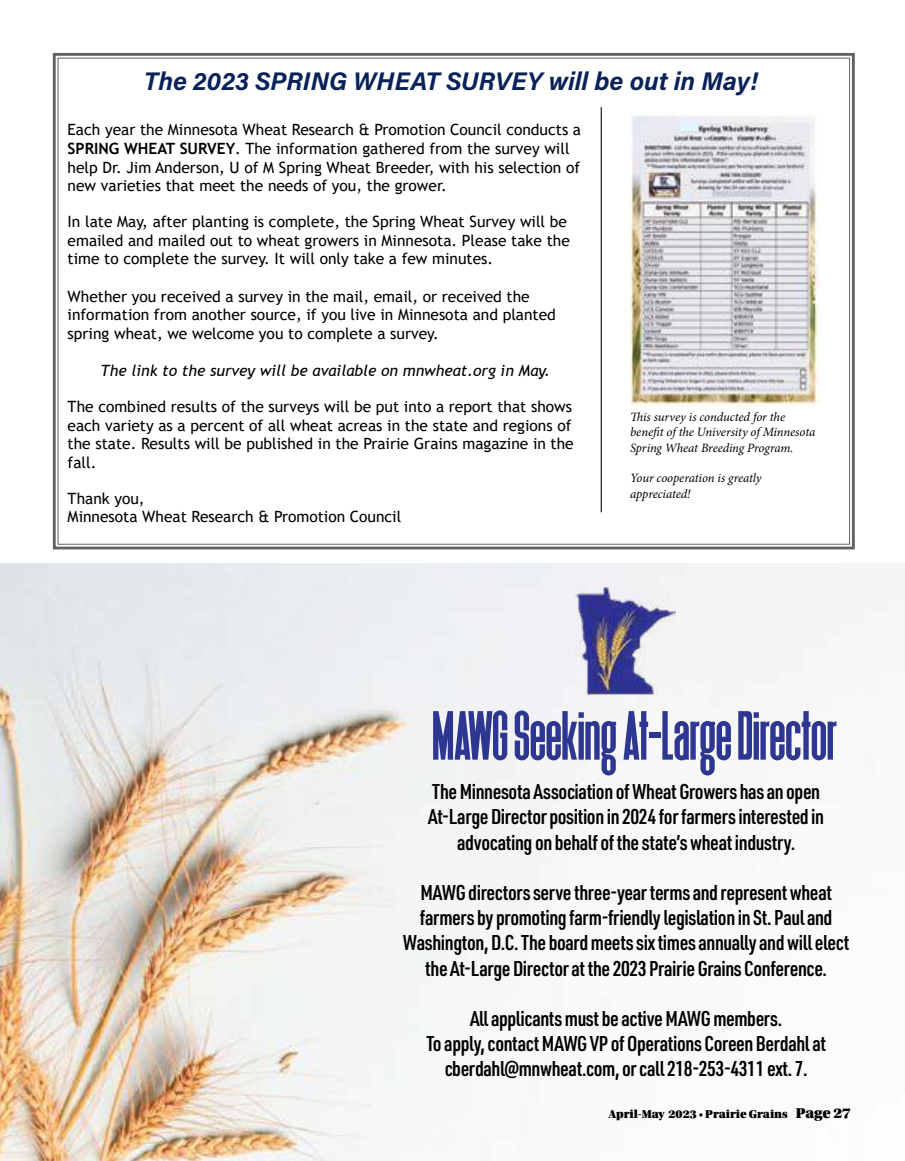
<style>
.page{position:relative;width:905px;height:1161px;background:#fff}
.page>*{position:absolute;margin:0;border:0;box-sizing:border-box;transform-origin:0 0}
.t1{font:64.5px "Heathergreen";color:#2d3690}
.t2{font:italic 700 25.5px "Acumin Pro";color:#072159}
.t3{font:600 21px/25.2px "URWDIN Cond";letter-spacing:-.02em;color:#000;text-align:center}
.t4{font:15.6px/18.6px "Trebuchet MS";color:#000}
.t5{font:italic 15.6px "Trebuchet MS";color:#000}
.t6{font:italic 12.75px/15.3px "Minion Pro";letter-spacing:-.01em;color:#000}
.t7{font:12px "Utopia Std Black Headline";color:#000}
.s1{font-weight:700}
.s2{font-size:15px}
</style>
<div class="page">
<img style="left:1px;top:563px;width:840px;height:598px">
<img style="left:0;top:563px;width:1px;height:598px">
<svg style="left:52px;top:53px;width:803px;height:497px"></svg>
<hr style="left:600px;top:107px;width:1px;height:405px;background:#000">
<img style="left:630px;top:113px;width:196px;height:294px">
<div style="left:680px;top:122px;width:17px;height:9px;background:#e4f4fd"></div>
<div style="left:680px;top:121px;width:18px;height:11px;border:1px solid #e4f4fd"></div>
<img style="left:574px;top:587px;width:101px;height:108px">
<h2 class="t2" style="left:144px;top:63px;width:615px">The 2023 SPRING WHEAT SURVEY will be out in May!</h2>
<p class="t4" style="left:68px;top:120px;width:515px">Each year the Minnesota Wheat Research &amp; Promotion Council conducts a <span class="s1">SPRING WHEAT SURVEY</span>. The information gathered from the survey will help Dr. Jim Anderson, U of M Spring Wheat Breeder, with his selection of new varieties that meet the needs of you, the grower.</p>
<p class="t4" style="left:68px;top:212px;width:503px">In late May, after planting is complete, the Spring Wheat Survey will be emailed and mailed out to wheat growers in Minnesota. Please take the time to complete the survey. It will only take a few minutes.</p>
<p class="t4" style="left:68px;top:287px;width:490px">Whether you received a survey in the mail, email, or received the information from another source, if you live in Minnesota and planted spring wheat, we welcome you to complete a survey.</p>
<p class="t5" style="left:101px;top:361px;width:451px">The link to the survey will be available on mnwheat.org in May.</p>
<p class="t4" style="left:68px;top:397px;width:507px">The combined results of the surveys will be put into a report that shows each variety as a percent of all wheat acreas in the state and regions of the state. Results will be published in the Prairie Grains magazine in the fall.</p>
<p class="t4" style="left:68px;top:489px;width:335px">Thank you,<br>Minnesota Wheat Research &amp; Promotion Council</p>
<p class="t6" style="left:630px;top:409px;width:187px">This survey is conducted for the benefit of the University of Minnesota<br>Spring Wheat Breeding Program.</p>
<p class="t6" style="left:630px;top:471px;width:133px">Your cooperation is greatly appreciated!</p>
<h1 class="t1" style="left:432px;top:683px;width:406px">MAWG Seeking At-Large Director</h1>
<h3 class="t3" style="left:428px;top:778px;width:397px">The Minnesota Association of Wheat Growers has an open<br>At-Large Director position in 2024 for farmers interested in advocating on behalf of the state’s wheat industry.</h3>
<p class="t3" style="left:403px;top:879px;width:448px">MAWG directors serve three-year terms and represent wheat farmers by promoting farm-friendly legislation in St. Paul and Washington, D.C. The board meets six times annually and will elect the At-Large Director at the 2023 Prairie Grains Conference.</p>
<h3 class="t3" style="left:426px;top:1005px;width:401px">All applicants must be active MAWG members.<br>To apply, contact MAWG VP of Operations Coreen Berdahl at cberdahl@mnwheat.com, or call 218-253-4311 ext. 7.</h3>
<p class="t7" style="left:608px;top:1108px;width:244px">April-May 2023 • Prairie Grains <span class="s2">Page 27</span></p>
</div>
